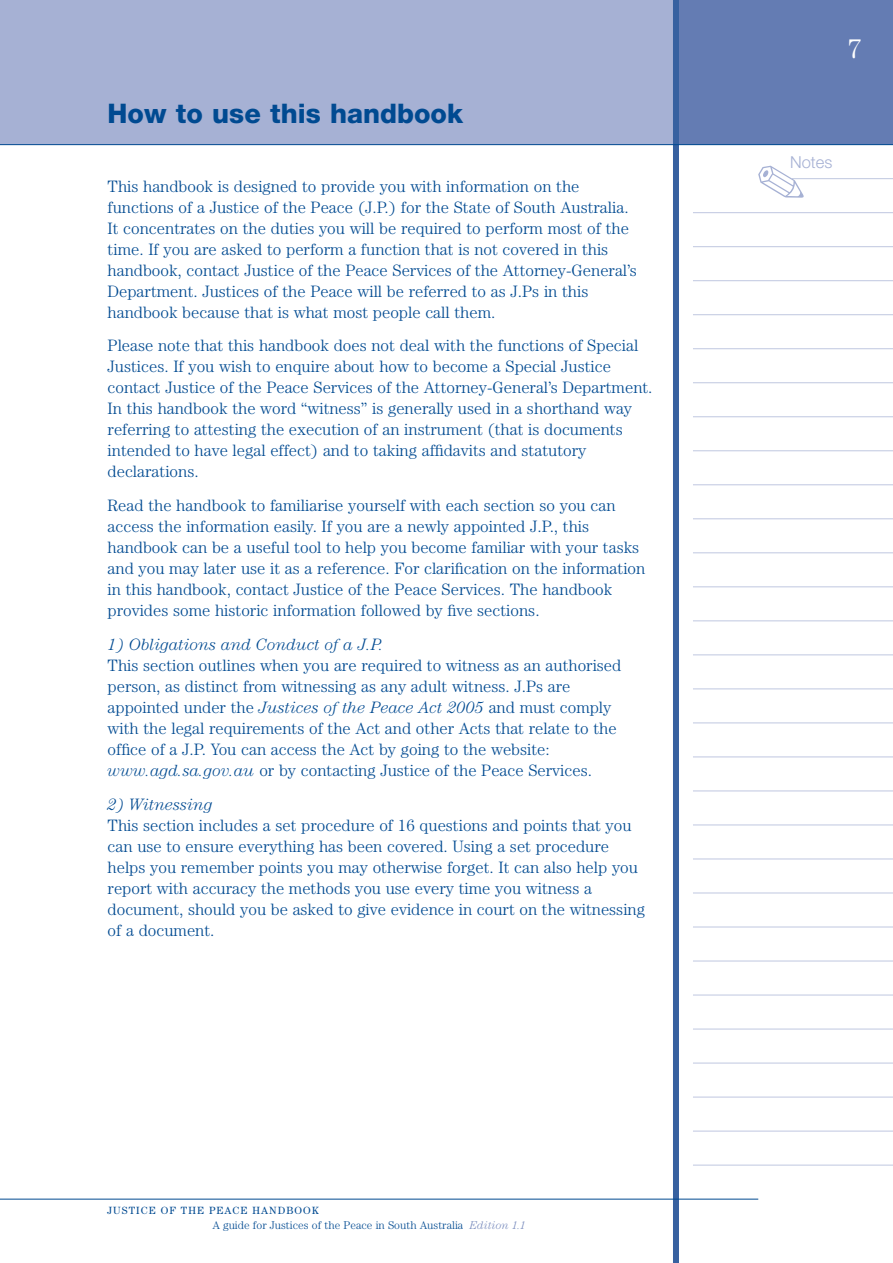
<style>
.page{position:relative;width:893px;height:1263px;background:#fff}
.page>*{position:absolute;margin:0;border:0;box-sizing:border-box;transform-origin:0 0}
.t1{font:800 27px "Helvetica Neue";color:#004a91}
.t2{font:300 27px "Century";color:#fff}
.t3{font:300 16.5px/21px "Century";color:#004a91}
.t4{font:italic 300 16.5px "Century";color:#004a91}
.t5{font:300 16.5px "Helvetica Neue";color:#a6b1d4}
.t6{font:300 11.25px "Century";color:#004a91}
.t7{font:10.5px "Century";letter-spacing:.1em;color:#004a91}
.s1{font-style:italic}
.s2{font-style:italic;color:#788bbd}
</style>
<div class="page">
<div style="left:0;top:0;width:676px;height:145px;background:#a6b1d4"></div>
<div style="left:676px;top:0;width:217px;height:145px;background:#647cb3"></div>
<div style="left:673px;top:0;width:6px;height:1263px;background:#3761a0"></div>
<hr style="left:0;top:1199px;width:758px;height:1px;background:#004a91">
<hr style="left:0;top:144px;width:893px;height:1px;background:#004a91">
<hr style="left:792px;top:178px;width:101px;height:1px;background:#bfc7e0">
<hr style="left:693px;top:212px;width:200px;height:1px;background:#bfc7e0">
<hr style="left:693px;top:246px;width:200px;height:1px;background:#bfc7e0">
<hr style="left:693px;top:280px;width:200px;height:1px;background:#bfc7e0">
<hr style="left:693px;top:314px;width:200px;height:1px;background:#bfc7e0">
<hr style="left:693px;top:348px;width:200px;height:1px;background:#bfc7e0">
<hr style="left:693px;top:383px;width:200px;height:1px;background:#bfc7e0">
<hr style="left:693px;top:417px;width:200px;height:1px;background:#bfc7e0">
<hr style="left:693px;top:451px;width:200px;height:1px;background:#bfc7e0">
<hr style="left:693px;top:485px;width:200px;height:1px;background:#bfc7e0">
<hr style="left:693px;top:519px;width:200px;height:1px;background:#bfc7e0">
<hr style="left:693px;top:553px;width:200px;height:1px;background:#bfc7e0">
<hr style="left:693px;top:587px;width:200px;height:1px;background:#bfc7e0">
<hr style="left:693px;top:621px;width:200px;height:1px;background:#bfc7e0">
<hr style="left:693px;top:655px;width:200px;height:1px;background:#bfc7e0">
<hr style="left:693px;top:689px;width:200px;height:1px;background:#bfc7e0">
<hr style="left:693px;top:723px;width:200px;height:1px;background:#bfc7e0">
<hr style="left:693px;top:757px;width:200px;height:1px;background:#bfc7e0">
<hr style="left:693px;top:791px;width:200px;height:1px;background:#bfc7e0">
<hr style="left:693px;top:825px;width:200px;height:1px;background:#bfc7e0">
<hr style="left:693px;top:859px;width:200px;height:1px;background:#bfc7e0">
<hr style="left:693px;top:893px;width:200px;height:1px;background:#bfc7e0">
<hr style="left:693px;top:927px;width:200px;height:1px;background:#bfc7e0">
<hr style="left:693px;top:961px;width:200px;height:1px;background:#bfc7e0">
<hr style="left:693px;top:995px;width:200px;height:1px;background:#bfc7e0">
<hr style="left:693px;top:1029px;width:200px;height:1px;background:#bfc7e0">
<hr style="left:693px;top:1063px;width:200px;height:1px;background:#bfc7e0">
<hr style="left:693px;top:1097px;width:200px;height:1px;background:#bfc7e0">
<hr style="left:693px;top:1131px;width:200px;height:1px;background:#bfc7e0">
<hr style="left:693px;top:1165px;width:200px;height:1px;background:#bfc7e0">
<svg style="left:792px;top:178px;width:12px;height:2px"></svg>
<h1 class="t1" style="left:108px;top:104px;width:357px">How to use this handbook</h1>
<p class="t3" style="left:108px;top:177px;width:522px">This handbook is designed to provide you with information on the functions of a Justice of the Peace (J.P.) for the State of South Australia.</p>
<p class="t3" style="left:108px;top:219px;width:531px">It concentrates on the duties you will be required to perform most of the time. If you are asked to perform a function that is not covered in this handbook, contact Justice of the Peace Services of the Attorney-General’s Department. Justices of the Peace will be referred to as J.Ps in this handbook because that is what most people call them.</p>
<p class="t3" style="left:108px;top:337px;width:546px">Please note that this handbook does not deal with the functions of Special Justices. If you wish to enquire about how to become a Special Justice contact Justice of the Peace Services of the Attorney-General’s Department.<br>In this handbook the word “witness” is generally used in a shorthand way referring to attesting the execution of an instrument (that is documents intended to have legal effect) and to taking affidavits and statutory declarations.</p>
<p class="t3" style="left:108px;top:496px;width:539px">Read the handbook to familiarise yourself with each section so you can access the information easily. If you are a newly appointed J.P., this handbook can be a useful tool to help you become familiar with your tasks and you may later use it as a reference. For clarification on the information in this handbook, contact Justice of the Peace Services. The handbook provides some historic information followed by five sections.</p>
<p class="t4" style="left:108px;top:639px;width:278px">1) Obligations and Conduct of a J.P.</p>
<p class="t3" style="left:108px;top:656px;width:515px">This section outlines when you are required to witness as an authorised person, as distinct from witnessing as any adult witness. J.Ps are appointed under the <span class="s1">Justices of the Peace Act 2005</span> and must comply with the legal requirements of the Act and other Acts that relate to the office of a J.P. You can access the Act by going to the website: <span class="s1">www.agd.sa.gov.au</span> or by contacting Justice of the Peace Services.</p>
<p class="t4" style="left:108px;top:798px;width:106px">2) Witnessing</p>
<p class="t3" style="left:108px;top:816px;width:539px">This section includes a set procedure of 16 questions and points that you can use to ensure everything has been covered. Using a set procedure helps you remember points you may otherwise forget. It can also help you report with accuracy the methods you use every time you witness a document, should you be asked to give evidence in court on the witnessing of a document.</p>
<p class="t7" style="left:108px;top:1207px;width:213px">JUSTICE OF THE PEACE HANDBOOK</p>
<p class="t6" style="left:212px;top:1221px;width:315px">A guide for Justices of the Peace in South Australia <span class="s2">Edition 1.1</span></p>
<h1 class="t2" style="left:847px;top:40px;width:16px">7</h1>
<p class="t5" style="left:790px;top:156px;width:44px">Notes</p>
</div>
